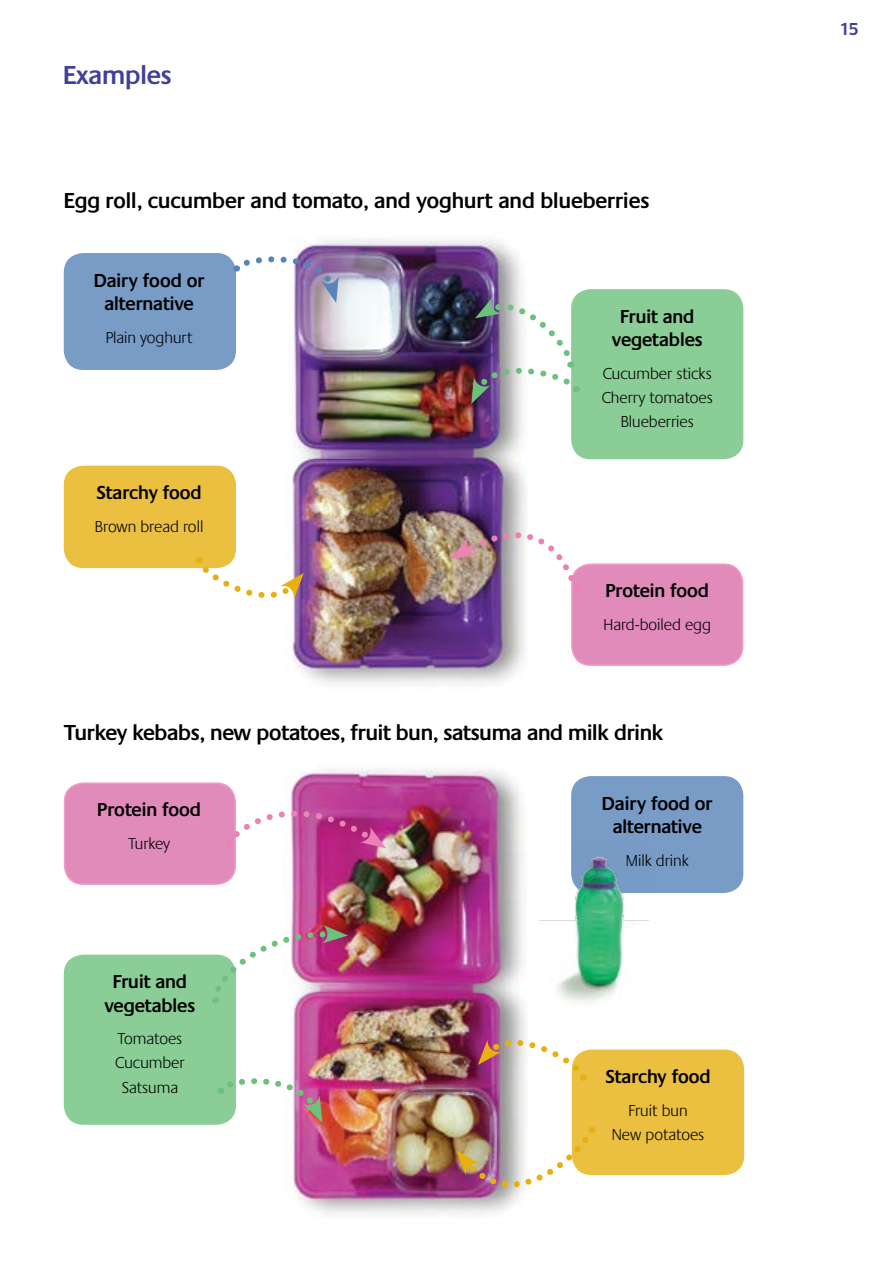
<style>
.page{position:relative;width:893px;height:1263px;background:#fff}
.page>*{position:absolute;margin:0;border:0;box-sizing:border-box;transform-origin:0 0}
.t1{font:600 27px "Praxis";color:#414099}
.t2{font:600 22.5px "Praxis";letter-spacing:-.01em;color:#000}
.t3{font:600 19.5px/23.4px "Praxis";color:#000;text-align:center}
.t4{font:600 18px "Praxis";color:#414099}
.t5{font:300 16.5px "Praxis";color:#000}
</style>
<div class="page">
<img style="left:292px;top:238px;width:234px;height:446px">
<div style="left:65px;top:466px;width:170px;height:101px;background:#ebbf3f;border-radius:19px"></div>
<div style="left:64px;top:466px;width:172px;height:102px;border:2px solid #e7b00f;border-radius:19px"></div>
<div style="left:572px;top:564px;width:171px;height:101px;background:#e18bbb;border-radius:19px"></div>
<div style="left:571px;top:563px;width:172px;height:103px;border:2px solid #ec82b4;border-radius:19px"></div>
<div style="left:65px;top:254px;width:170px;height:115px;background:#799cc7;border-radius:19px"></div>
<div style="left:64px;top:253px;width:172px;height:117px;border:2px solid #5884b9;border-radius:19px"></div>
<div style="left:572px;top:290px;width:171px;height:168px;background:#8acd96;border-radius:19px"></div>
<div style="left:571px;top:289px;width:172px;height:170px;border:2px solid #6dc17c;border-radius:19px"></div>
<svg style="left:236px;top:256px;width:103px;height:47px"></svg>
<svg style="left:197px;top:557px;width:107px;height:49px"></svg>
<img style="left:450px;top:513px;width:129px;height:79px">
<svg style="left:471px;top:298px;width:106px;height:106px"></svg>
<img style="left:290px;top:768px;width:236px;height:446px">
<div style="left:573px;top:1050px;width:170px;height:124px;background:#ebbf3f;border-radius:19px"></div>
<div style="left:572px;top:1049px;width:172px;height:126px;border:2px solid #e7b00f;border-radius:19px"></div>
<div style="left:65px;top:783px;width:170px;height:101px;background:#e18bbb;border-radius:19px"></div>
<div style="left:64px;top:782px;width:172px;height:103px;border:2px solid #ec82b4;border-radius:19px"></div>
<div style="left:65px;top:955px;width:170px;height:169px;background:#8acd96;border-radius:19px"></div>
<div style="left:64px;top:955px;width:172px;height:170px;border:2px solid #6dc17c;border-radius:19px"></div>
<div style="left:572px;top:777px;width:171px;height:115px;background:#799cc7;border-radius:19px"></div>
<div style="left:571px;top:776px;width:172px;height:117px;border:2px solid #5884b9;border-radius:19px"></div>
<img style="left:456px;top:1127px;width:138px;height:83px">
<svg style="left:478px;top:1032px;width:106px;height:49px"></svg>
<svg style="left:220px;top:1078px;width:102px;height:45px"></svg>
<svg style="left:228px;top:796px;width:158px;height:52px"></svg>
<img style="left:210px;top:925px;width:138px;height:78px">
<img style="left:540px;top:845px;width:109px;height:158px">
<p class="t1" style="left:63px;top:60px;width:110px">Examples</p>
<p class="t2" style="left:64px;top:188px;width:587px">Egg roll, cucumber and tomato, and yoghurt and blueberries</p>
<p class="t3" style="left:94px;top:269px;width:112px">Dairy food or alternative</p>
<p class="t5" style="left:106px;top:329px;width:88px">Plain yoghurt</p>
<p class="t3" style="left:97px;top:481px;width:107px">Starchy food</p>
<p class="t5" style="left:95px;top:518px;width:110px">Brown bread roll</p>
<p class="t3" style="left:612px;top:305px;width:92px">Fruit and vegetables</p>
<p class="t5" style="left:603px;top:365px;width:111px">Cucumber sticks</p>
<p class="t5" style="left:602px;top:389px;width:112px">Cherry tomatoes</p>
<p class="t5" style="left:621px;top:413px;width:75px">Blueberries</p>
<p class="t3" style="left:605px;top:579px;width:105px">Protein food</p>
<p class="t5" style="left:604px;top:616px;width:109px">Hard-boiled egg</p>
<p class="t2" style="left:64px;top:720px;width:601px">Turkey kebabs, new potatoes, fruit bun, satsuma and milk drink</p>
<p class="t3" style="left:97px;top:798px;width:105px">Protein food</p>
<p class="t5" style="left:128px;top:835px;width:44px">Turkey</p>
<p class="t3" style="left:105px;top:970px;width:92px">Fruit and vegetables</p>
<p class="t5" style="left:118px;top:1030px;width:66px">Tomatoes</p>
<p class="t5" style="left:115px;top:1054px;width:71px">Cucumber</p>
<p class="t5" style="left:122px;top:1078px;width:58px">Satsuma</p>
<p class="t3" style="left:602px;top:792px;width:112px">Dairy food or alternative</p>
<p class="t5" style="left:626px;top:852px;width:64px">Milk drink</p>
<p class="t3" style="left:605px;top:1065px;width:107px">Starchy food</p>
<p class="t5" style="left:628px;top:1102px;width:61px">Fruit bun</p>
<p class="t5" style="left:612px;top:1126px;width:94px">New potatoes</p>
<p class="t4" style="left:840px;top:19px;width:20px">15</p>
</div>
